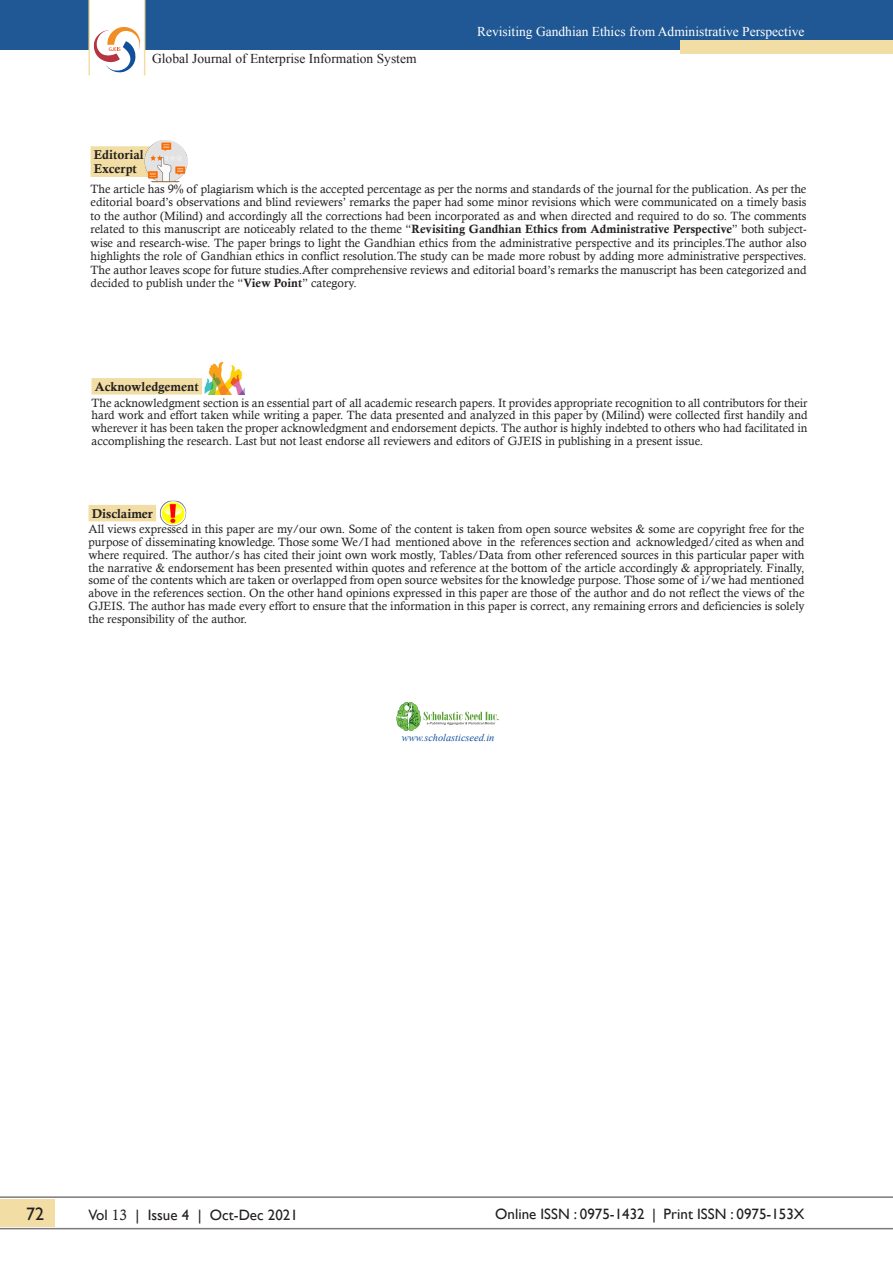
<style>
.page{position:relative;width:893px;height:1263px;background:#fff}
.page>*{position:absolute;margin:0;border:0;box-sizing:border-box;transform-origin:0 0}
.t1{font:18px "Gill Sans";color:#231f20}
.t2{font:15px "Gill Sans";color:#231f20}
.t3{font:13.5px "Times New Roman";color:#fff}
.t4{font:13.5px "Times New Roman";color:#231f20}
.Default{font:12.75px/14.2px "Calis MT Bol";color:#231f20}
.Body_text{font:12px/12.8px "Calisto";color:#231f20;text-align:justify}
.t5{font:italic 10.35px "Times New Roman";color:#0f4f9c}
.s1{font-family:"Calis MT Bol"}
.s2{font-family:"Calisto"}
</style>
<div class="page">
<div style="left:0;top:1199px;width:54px;height:27px;background:#f2dea5"></div>
<hr style="left:0;top:1196px;width:893px;height:2px;background:#7c787d">
<hr style="left:0;top:1228px;width:893px;height:1px;background:#7c787d">
<div style="left:0;top:0;width:893px;height:50px;background:#1f5895"></div>
<div style="left:680px;top:40px;width:213px;height:14px;background:#f2dea5"></div>
<svg style="left:88px;top:0;width:57px;height:76px"></svg>
<img style="left:160px;top:501px;width:26px;height:25px">
<div style="left:88px;top:505px;width:68px;height:16px;background:#f2dea5"></div>
<div style="left:92px;top:378px;width:110px;height:17px;background:#f2dea5"></div>
<img style="left:205px;top:362px;width:39px;height:33px">
<svg style="left:396px;top:702px;width:103px;height:29px"></svg>
<div style="left:91px;top:146px;width:59px;height:17px;background:#f2dea5"></div>
<div style="left:91px;top:160px;width:59px;height:17px;background:#f2dea5"></div>
<img style="left:144px;top:140px;width:43px;height:42px">
<p class="t4" style="left:152px;top:50px;width:266px">Global Journal of Enterprise Information System</p>
<p class="t3" style="left:477px;top:23px;width:329px">Revisiting Gandhian Ethics from Administrative Perspective</p>
<p class="Default" style="left:94px;top:148px;width:51px">Editorial<br>Excerpt</p>
<p class="Body_text" style="left:91px;top:182px;width:717px;line-height:13.5px">The article has 9% of plagiarism which is the accepted percentage as per the norms and standards of the journal for the publication. As per the editorial board’s observations and blind reviewers’ remarks the paper had some minor revisions which were communicated on a timely basis to the author (Milind) and accordingly all the corrections had been incorporated as and when directed and required to do so. The comments related to this manuscript are noticeably related to the theme “<span class="s1">Revisiting Gandhian Ethics from Administrative Perspective</span>” both subject&shy;wise and research-wise. The paper brings to light the Gandhian ethics from the administrative perspective and its principles.The author also highlights the role of Gandhian ethics in conflict resolution.The study can be made more robust by adding more administrative perspectives.<br>The author leaves scope for future studies.After comprehensive reviews and editorial board’s remarks the manuscript has been categorized and decided to publish under the “<span class="s1">View Point</span>” category.</p>
<p class="Default" style="left:95px;top:379px;width:106px">Acknowledgement</p>
<p class="Body_text" style="left:92px;top:396px;width:717px">The acknowledgment section is an essential part of all academic research papers. It provides appropriate recognition to all contributors for their hard work and effort taken while writing a paper. The data presented and analyzed in this paper by (Milind) were collected first handily and wherever it has been taken the proper acknowledgment and endorsement depicts. The author is highly indebted to others who had facilitated in accomplishing the research. Last but not least endorse all reviewers and editors of GJEIS in publishing in a present issue.</p>
<p class="Default" style="left:92px;top:506px;width:63px">Disclaimer</p>
<p class="Body_text" style="left:88px;top:523px;width:717px">All views expressed in this paper are my/our own. Some of the content is taken from open source websites &amp; some are copyright free for the purpose of disseminating knowledge. Those some We/I had mentioned above in the references section and acknowledged/cited as when and where required. The author/s has cited their joint own work mostly, Tables/Data from other referenced sources in this particular paper with the narrative &amp; endorsement has been presented within quotes and reference at the bottom of the article accordingly &amp; appropriately. Finally, some of the contents which are taken or overlapped from open source websites for the knowledge purpose. Those some of i/we had mentioned above in the references section. On the other hand opinions expressed in this paper are those of the author and do not reflect the views of the GJEIS. The author has made every effort to ensure that the information in this paper is correct, any remaining errors and deficiencies is solely the responsibility of the author.</p>
<p class="t5" style="left:402px;top:730px;width:94px">www.scholasticseed.in</p>
<h1 class="t1" style="left:26px;top:1203px;width:19px">72</h1>
<p class="t2" style="left:88px;top:1206px;width:211px">Vol <span class="s2">13</span> | Issue 4 | Oct-Dec 2021</p>
<p class="t2" style="left:495px;top:1205px;width:311px">Online ISSN : 0975-1432 | Print ISSN : 0975-153X</p>
</div>
